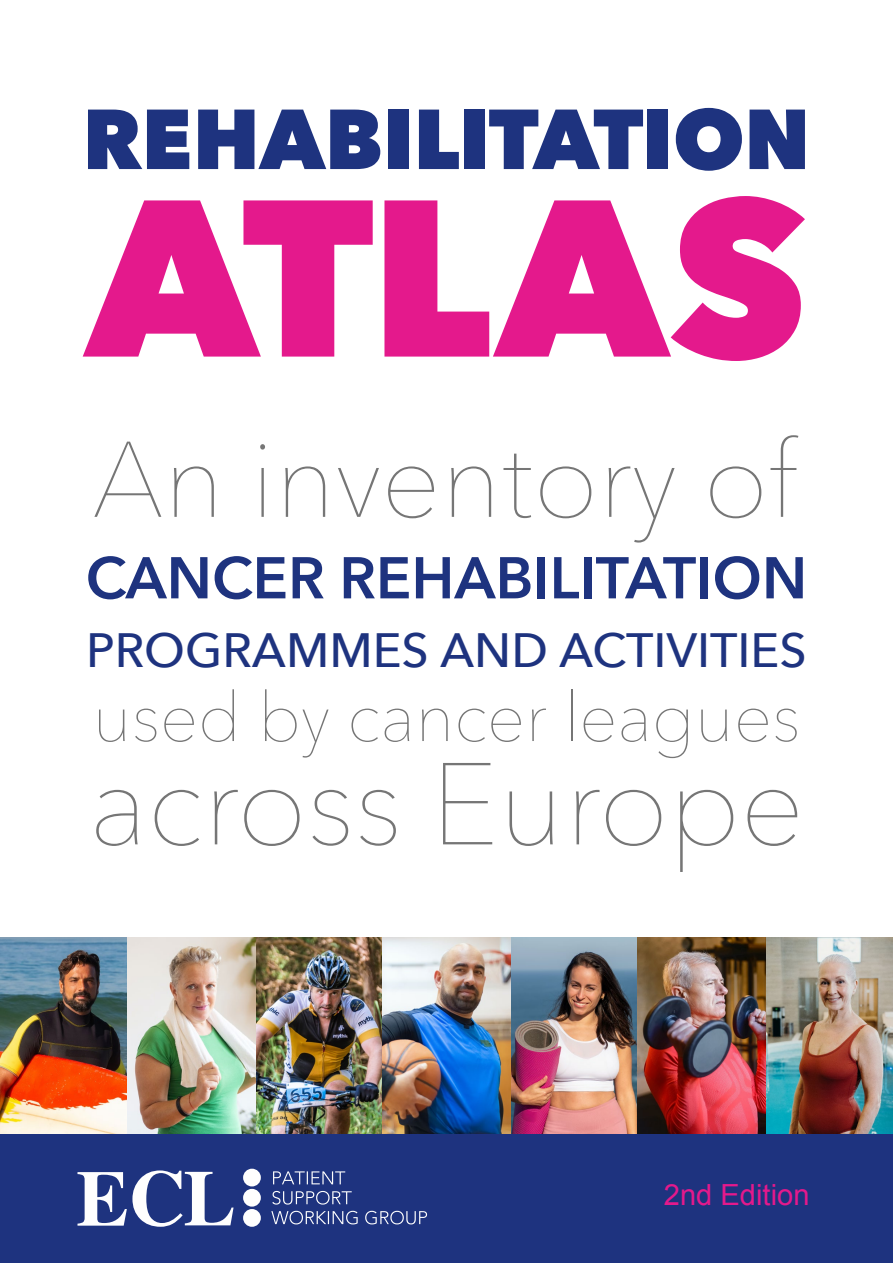
<style>
.page{position:relative;width:893px;height:1263px;background:#fff}
.page>*{position:absolute;margin:0;border:0;box-sizing:border-box;transform-origin:0 0}
.t1{font:800 220.5px "Avenir Next";letter-spacing:-.005em;color:#e4198c}
.t2{font:200 115.05px "Avenir Next";color:#767676}
.t3{font:200 106.2px "Avenir Next";color:#767676}
.t4{font:800 84px "Avenir Next";letter-spacing:-.01em;color:#1e337f}
.t5{font:200 68.4px "Avenir Next";color:#767676}
.t6{font:600 58.2px "Avenir Next";color:#1e337f}
.t7{font:500 48px "Avenir Next";color:#1e337f}
.t8{font:29.1px "Arial";color:#e4198c}
</style>
<div class="page">
<div style="left:0;top:1133px;width:893px;height:130px;background:#1e337f"></div>
<svg style="left:77px;top:1170px;width:157px;height:57px"></svg>
<div style="left:243px;top:1169px;width:18px;height:17px;background:#fefefe;border-radius:9px"></div>
<div style="left:243px;top:1189px;width:18px;height:17px;background:#fefefe;border-radius:9px"></div>
<div style="left:243px;top:1209px;width:18px;height:18px;background:#fefefe;border-radius:9px"></div>
<svg style="left:272px;top:1171px;width:73px;height:33px"></svg>
<img style="left:0;top:937px;width:893px;height:196px">
<p class="t4" style="left:82px;top:87px;width:729px">REHABILITATION</p>
<p class="t1" style="left:86px;top:142px;width:722px">ATLAS</p>
<p class="t3" style="left:92px;top:390px;width:707px">An inventory of</p>
<p class="t6" style="left:86px;top:528px;width:723px">CANCER REHABILITATION</p>
<p class="t7" style="left:86px;top:609px;width:722px">PROGRAMMES AND ACTIVITIES</p>
<p class="t5" style="left:93px;top:659px;width:709px">used by cancer leagues</p>
<p class="t2" style="left:89px;top:707px;width:717px">across Europe</p>
<p class="t8" style="left:664px;top:1176px;width:147px">2nd Edition</p>
</div>
